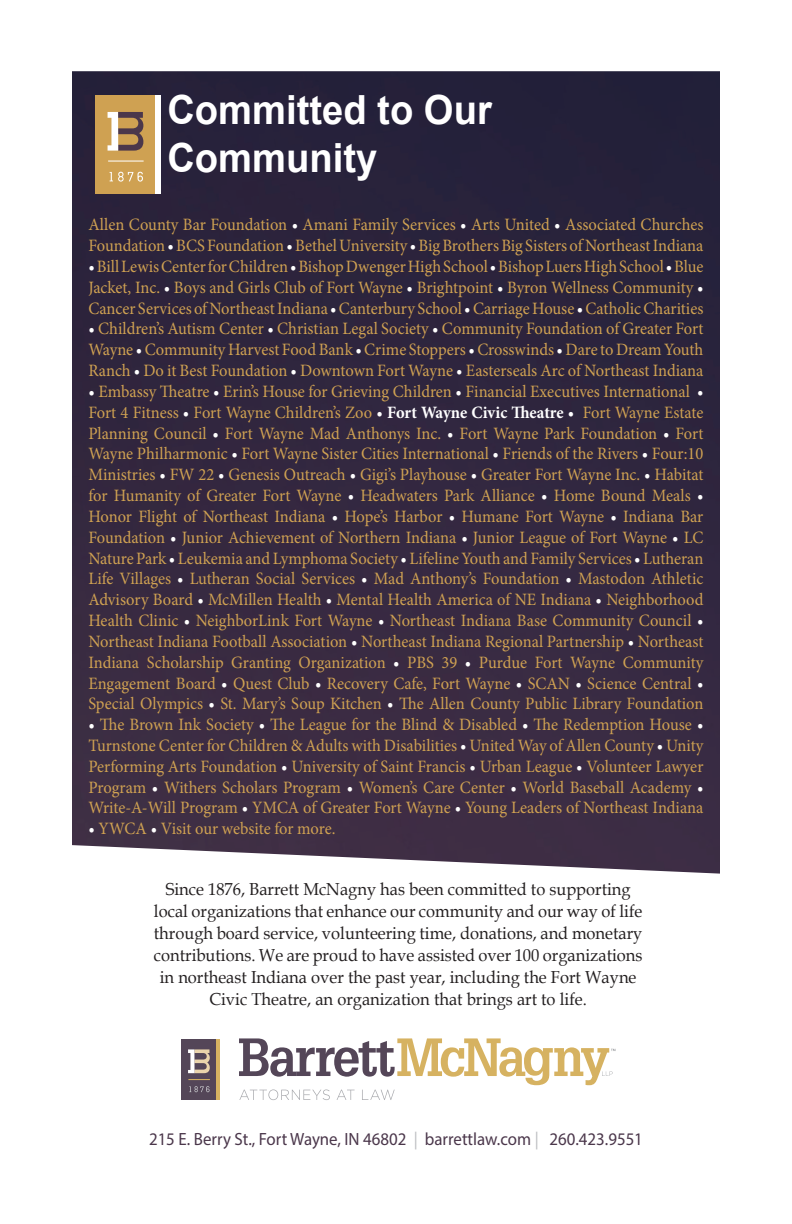
<style>
.page{position:relative;width:792px;height:1224px;background:#fff}
.page>*{position:absolute;margin:0;border:0;box-sizing:border-box;transform-origin:0 0}
.t1{font:700 40.2px/48.2px "Arial";color:#fff;scale:.95 1}
.t2{font:17.8px "Myriad Pro";color:#4b374b;scale:.95 1}
.t3{font:17.4px/20.8px "Minion Pro";letter-spacing:-.005em;color:#cfa152;text-align:justify;scale:.95 1}
.t4{font:17.4px/22px "Book Antiqua";color:#231f20;text-align:center;scale:.95 1}
.s1{color:#fff}
.s2{font-weight:700;color:#fff}
.s3{color:#bcbdc0}
</style>
<div class="page">
<img style="left:72px;top:71px;width:648px;height:803px">
<div style="left:181px;top:1039px;width:36px;height:61px;background:#544658"></div>
<hr style="left:217px;top:1039px;width:3px;height:61px;background:#d6b261">
<svg style="left:189px;top:1086px;width:21px;height:6px"></svg>
<svg style="left:188px;top:1079px;width:22px;height:1px"></svg>
<svg style="left:188px;top:1049px;width:22px;height:24px"></svg>
<svg style="left:239px;top:1038px;width:377px;height:62px"></svg>
<div style="left:96px;top:95px;width:59px;height:99px;background:#cfa152"></div>
<div style="left:155px;top:95px;width:5px;height:99px;background:#fff"></div>
<svg style="left:110px;top:172px;width:33px;height:10px"></svg>
<hr style="left:108px;top:161px;width:36px;height:1px;background:#fff">
<svg style="left:108px;top:112px;width:35px;height:39px"></svg>
<h1 class="t1" style="left:167px;top:86px;width:343px">Committed to Our<br>Community</h1>
<p class="t3" style="left:88px;top:214px;width:649px">Allen County Bar Foundation <span class="s1">•</span> Amani Family Services <span class="s1">•</span> Arts United <span class="s1">•</span> Associated Churches<br>Foundation <span class="s1">•</span> BCS Foundation <span class="s1">•</span> Bethel University <span class="s1">•</span> Big Brothers Big Sisters of Northeast Indiana</p>
<p class="t3" style="left:88px;top:256px;width:649px"><span class="s1">•</span> Bill Lewis Center for Children <span class="s1">•</span> Bishop Dwenger High School <span class="s1">•</span> Bishop Luers High School <span class="s1">•</span> Blue Jacket, Inc. <span class="s1">•</span> Boys and Girls Club of Fort Wayne <span class="s1">•</span> Brightpoint <span class="s1">•</span> Byron Wellness Community <span class="s1">• </span>Cancer Services of Northeast Indiana <span class="s1">•</span> Canterbury School <span class="s1">•</span> Carriage House <span class="s1">•</span> Catholic Charities</p>
<p class="t3" style="left:88px;top:319px;width:649px"><span class="s1">•</span> Children’s Autism Center <span class="s1">•</span> Christian Legal Society <span class="s1">•</span> Community Foundation of Greater Fort Wayne <span class="s1">•</span> Community Harvest Food Bank <span class="s1">•</span> Crime Stoppers <span class="s1">•</span> Crosswinds <span class="s1">•</span> Dare to Dream Youth Ranch <span class="s1">•</span> Do it Best Foundation <span class="s1">•</span> Downtown Fort Wayne <span class="s1">•</span> Easterseals Arc of Northeast Indiana</p>
<p class="t3" style="left:88px;top:381px;width:649px"><span class="s1">•</span> Embassy Theatre <span class="s1">•</span> Erin’s House for Grieving Children <span class="s1">•</span> Financial Executives International <span class="s1">• </span>Fort 4 Fitness <span class="s1">•</span> Fort Wayne Children’s Zoo <span class="s1">•</span> <span class="s2">Fort Wayne Civic Theatre</span> <span class="s1">•</span> Fort Wayne Estate Planning Council <span class="s1">•</span> Fort Wayne Mad Anthonys Inc. <span class="s1">•</span> Fort Wayne Park Foundation <span class="s1">•</span> Fort Wayne Philharmonic <span class="s1">•</span> Fort Wayne Sister Cities International <span class="s1">•</span> Friends of the Rivers <span class="s1">•</span> Four:10<br>Ministries <span class="s1">•</span> FW 22 <span class="s1">•</span> Genesis Outreach <span class="s1">•</span> Gigi’s Playhouse <span class="s1">•</span> Greater Fort Wayne Inc. <span class="s1">•</span> Habitat for Humanity of Greater Fort Wayne <span class="s1">•</span> Headwaters Park Alliance <span class="s1">•</span> Home Bound Meals <span class="s1">• </span>Honor Flight of Northeast Indiana <span class="s1">•</span> Hope’s Harbor <span class="s1">•</span> Humane Fort Wayne <span class="s1">•</span> Indiana Bar Foundation <span class="s1">•</span> Junior Achievement of Northern Indiana <span class="s1">•</span> Junior League of Fort Wayne <span class="s1">•</span> LC Nature Park <span class="s1">•</span> Leukemia and Lymphoma Society <span class="s1">•</span> Lifeline Youth and Family Services <span class="s1">•</span> Lutheran Life Villages <span class="s1">•</span> Lutheran Social Services <span class="s1">•</span> Mad Anthony’s Foundation <span class="s1">•</span> Mastodon Athletic Advisory Board <span class="s1">•</span> McMillen Health <span class="s1">•</span> Mental Health America of NE Indiana <span class="s1">•</span> Neighborhood Health Clinic <span class="s1">•</span> NeighborLink Fort Wayne <span class="s1">•</span> Northeast Indiana Base Community Council <span class="s1">• </span>Northeast Indiana Football Association <span class="s1">•</span> Northeast Indiana Regional Partnership <span class="s1">•</span> Northeast Indiana Scholarship Granting Organization <span class="s1">•</span> PBS 39 <span class="s1">•</span> Purdue Fort Wayne Community Engagement Board <span class="s1">•</span> Quest Club <span class="s1">•</span> Recovery Cafe, Fort Wayne <span class="s1">•</span> SCAN <span class="s1">•</span> Science Central <span class="s1">• </span>Special Olympics <span class="s1">•</span> St. Mary’s Soup Kitchen <span class="s1">•</span> The Allen County Public Library Foundation</p>
<p class="t3" style="left:88px;top:714px;width:649px"><span class="s1">•</span> The Brown Ink Society <span class="s1">•</span> The League for the Blind &amp; Disabled <span class="s1">•</span> The Redemption House <span class="s1">• </span>Turnstone Center for Children &amp; Adults with Disabilities <span class="s1">•</span> United Way of Allen County <span class="s1">•</span> Unity Performing Arts Foundation <span class="s1">•</span> University of Saint Francis <span class="s1">•</span> Urban League <span class="s1">•</span> Volunteer Lawyer Program <span class="s1">•</span> Withers Scholars Program <span class="s1">•</span> Women’s Care Center <span class="s1">•</span> World Baseball Academy <span class="s1">• </span>Write-A-Will Program <span class="s1">•</span> YMCA of Greater Fort Wayne <span class="s1">•</span> Young Leaders of Northeast Indiana</p>
<p class="t3" style="left:88px;top:818px;width:262px"><span class="s1">•</span> YWCA <span class="s1">•</span> Visit our website for more.</p>
<p class="t4" style="left:154px;top:878px;width:516px">Since 1876, Barrett McNagny has been committed to supporting local organizations that enhance our community and our way of life through board service, volunteering time, donations, and monetary contributions. We are proud to have assisted over 100 organizations in northeast Indiana over the past year, including the Fort Wayne Civic Theatre, an organization that brings art to life.</p>
<p class="t2" style="left:149px;top:1128px;width:521px">215 E. Berry St., Fort Wayne, IN 46802 <span class="s3">|</span> barrettlaw.com <span class="s3">|</span> 260.423.9551</p>
</div>
